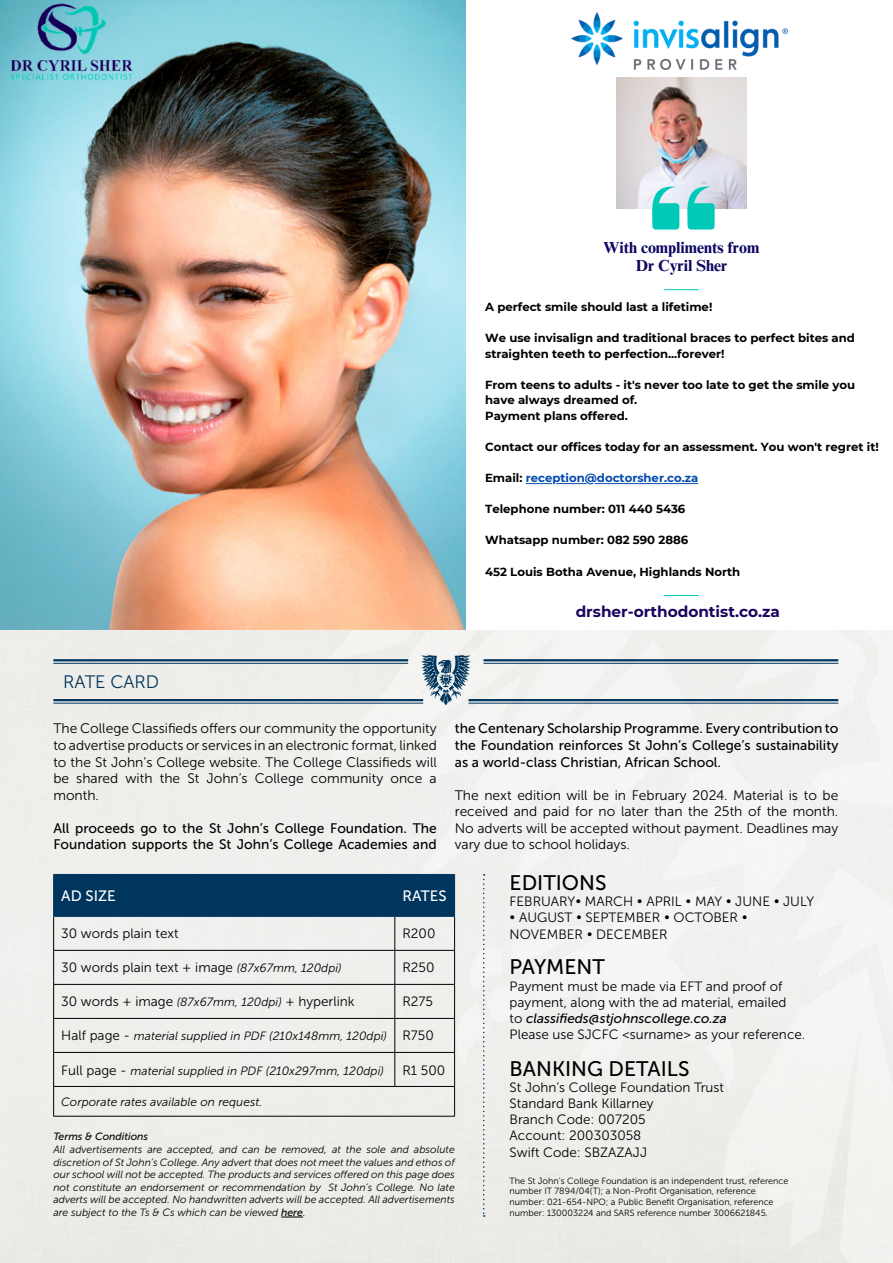
<style>
.page{position:relative;width:893px;height:1263px;background:#fff}
.page>*{position:absolute;margin:0;border:0;box-sizing:border-box;transform-origin:0 0}
.t1{font:21px "Museo Sans 500";color:#000}
.t2{font:18px "Museo Sans 300";color:#00365e}
.t3{font:700 15.9px/18.8px "Times NRMT Pro";color:#1b025d;text-align:center}
.t4{font:700 15.3px "Montserrat";color:#1b025d}
.t5{font:15px "Museo Sans 500";color:#fff}
.t6{font:13.8px/16.5px "Museo Sans 300";color:#000;text-align:justify}
.t7{font:13.8px/16.5px "Museo Sans 500";color:#000}
.t8{font:13.5px/16.2px "Museo Sans 300";color:#000}
.t9{font:italic 13.5px "Museo Sans 500";color:#000}
.t10{font:italic 12px "Museo Sans 300";color:#000}
.t11{font:700 11.7px/15.6px "Montserrat";color:#000}
.t12{font:700 11.7px "Montserrat";color:#0049b1}
.t13{font:italic 10.5px/12.6px "Museo Sans 300";color:#000;text-align:justify}
.t14{font:italic 10.5px "Museo Sans 500";color:#000}
.t15{font:9px/10.8px "Museo Sans 300";color:#000}
.s1{color:#000}
.s2{font-style:italic;font-size:12px}
.s3{font-style:normal;font-size:13.5px}
.s4{font-family:"Museo Sans 500"}
.s5{font-family:"Museo Sans 300";font-style:normal}
</style>
<div class="page">
<div style="left:0;top:629px;width:182px;height:634px;background:#eeeeea"></div>
<div style="left:182px;top:629px;width:711px;height:634px;background:#efefed"></div>
<hr style="left:483px;top:659px;width:355px;height:2px;background:#00365e">
<hr style="left:483px;top:663px;width:355px;height:1px;background:#00365e">
<hr style="left:468px;top:699px;width:370px;height:2px;background:#00365e">
<hr style="left:468px;top:703px;width:370px;height:1px;background:#00365e">
<hr style="left:53px;top:659px;width:355px;height:2px;background:#00365e">
<hr style="left:53px;top:663px;width:355px;height:1px;background:#00365e">
<hr style="left:53px;top:699px;width:370px;height:2px;background:#00365e">
<hr style="left:53px;top:703px;width:370px;height:1px;background:#00365e">
<svg style="left:483px;top:874px;width:2px;height:343px"></svg>
<svg style="left:421px;top:655px;width:50px;height:50px"></svg>
<div style="left:54px;top:875px;width:400px;height:41px;background:#00365e"></div>
<hr style="left:53px;top:916px;width:1px;height:34px;background:#000">
<hr style="left:395px;top:916px;width:1px;height:34px;background:#000">
<hr style="left:454px;top:916px;width:1px;height:34px;background:#000">
<hr style="left:53px;top:950px;width:342px;height:1px;background:#000">
<hr style="left:53px;top:951px;width:1px;height:33px;background:#000">
<hr style="left:395px;top:950px;width:60px;height:1px;background:#000">
<hr style="left:395px;top:951px;width:1px;height:33px;background:#000">
<hr style="left:454px;top:951px;width:1px;height:33px;background:#000">
<hr style="left:53px;top:984px;width:342px;height:1px;background:#000">
<hr style="left:53px;top:985px;width:1px;height:33px;background:#000">
<hr style="left:395px;top:984px;width:60px;height:1px;background:#000">
<hr style="left:395px;top:985px;width:1px;height:33px;background:#000">
<hr style="left:454px;top:985px;width:1px;height:33px;background:#000">
<hr style="left:53px;top:1018px;width:342px;height:1px;background:#000">
<hr style="left:53px;top:1019px;width:1px;height:33px;background:#000">
<hr style="left:395px;top:1018px;width:60px;height:1px;background:#000">
<hr style="left:395px;top:1019px;width:1px;height:33px;background:#000">
<hr style="left:454px;top:1019px;width:1px;height:33px;background:#000">
<hr style="left:53px;top:1052px;width:342px;height:1px;background:#000">
<hr style="left:53px;top:1053px;width:1px;height:33px;background:#000">
<hr style="left:395px;top:1052px;width:60px;height:1px;background:#000">
<hr style="left:395px;top:1053px;width:1px;height:33px;background:#000">
<hr style="left:454px;top:1053px;width:1px;height:33px;background:#000">
<hr style="left:53px;top:1086px;width:342px;height:1px;background:#000">
<svg style="left:53px;top:1087px;width:1px;height:29px"></svg>
<hr style="left:395px;top:1086px;width:60px;height:1px;background:#000">
<svg style="left:454px;top:1087px;width:1px;height:29px"></svg>
<hr style="left:53px;top:1116px;width:342px;height:1px;background:#000">
<hr style="left:395px;top:1116px;width:60px;height:1px;background:#000">
<hr style="left:53px;top:874px;width:342px;height:1px;background:#00365e">
<hr style="left:53px;top:875px;width:1px;height:41px;background:#00365e">
<hr style="left:395px;top:874px;width:60px;height:1px;background:#00365e">
<hr style="left:395px;top:875px;width:1px;height:41px;background:#00365e">
<hr style="left:454px;top:875px;width:1px;height:41px;background:#00365e">
<hr style="left:53px;top:916px;width:342px;height:1px;background:#00365e">
<hr style="left:395px;top:916px;width:60px;height:1px;background:#00365e">
<svg style="left:281px;top:1217px;width:22px;height:1px"></svg>
<img style="left:616px;top:78px;width:131px;height:130px">
<svg style="left:648px;top:187px;width:67px;height:43px;background:#65d8d1"></svg>
<hr style="left:664px;top:289px;width:34px;height:1px;background:#00c9b7">
<img style="left:0;top:0;width:465px;height:629px">
<img style="left:0;top:0;width:139px;height:88px">
<hr style="left:664px;top:595px;width:34px;height:1px;background:#00c9b7">
<img style="left:571px;top:13px;width:216px;height:56px">
<hr style="left:595px;top:483px;width:103px;height:1px;background:#0049b1">
<hr style="left:556px;top:483px;width:30px;height:1px;background:#0049b1">
<svg style="left:526px;top:483px;width:26px;height:1px"></svg>
<p class="t3" style="left:604px;top:238px;width:157px">With compliments from<br>Dr Cyril Sher</p>
<p class="t11" style="left:485px;top:298px;width:229px">A perfect smile should last a lifetime!</p>
<p class="t11" style="left:485px;top:329px;width:371px">We use invisalign and traditional braces to perfect bites and straighten teeth to perfection...forever!</p>
<p class="t11" style="left:485px;top:376px;width:372px">From teens to adults - it's never too late to get the smile you have always dreamed of.<br>Payment plans offered.</p>
<p class="t11" style="left:485px;top:438px;width:395px">Contact our offices today for an assessment. You won't regret it!</p>
<p class="t12" style="left:485px;top:469px;width:215px"><span class="s1">Email:</span> reception@doctorsher.co.za</p>
<p class="t11" style="left:485px;top:501px;width:202px">Telephone number: 011 440 5436</p>
<p class="t11" style="left:485px;top:532px;width:205px">Whatsapp number: 082 590 2886</p>
<p class="t11" style="left:485px;top:563px;width:257px">452 Louis Botha Avenue, Highlands North</p>
<p class="t4" style="left:576px;top:601px;width:206px">drsher-orthodontist.co.za</p>
<h2 class="t2" style="left:63px;top:672px;width:98px">RATE CARD</h2>
<p class="t6" style="left:53px;top:720px;width:385px">The College Classifieds offers our community the opportunity to advertise products or services in an electronic format, linked to the St John’s College website. The College Classifieds will be shared with the St John’s College community once a month.</p>
<p class="t7" style="left:53px;top:820px;width:385px">All proceeds go to the St John’s College Foundation. The<br>Foundation supports the St John’s College Academies and</p>
<p class="t7" style="left:455px;top:720px;width:385px;text-align:justify">the Centenary Scholarship Programme. Every contribution to the Foundation reinforces St John’s College’s sustainability as a world-class Christian, African School.</p>
<p class="t6" style="left:455px;top:787px;width:385px">The next edition will be in February 2024. Material is to be received and paid for no later than the 25th of the month.<br>No adverts will be accepted without payment. Deadlines may vary due to school holidays.</p>
<p class="t5" style="left:61px;top:888px;width:56px">AD SIZE</p>
<p class="t5" style="left:402px;top:888px;width:46px">RATES</p>
<p class="t8" style="left:61px;top:926px;width:119px">30 words plain text</p>
<p class="t8" style="left:402px;top:926px;width:34px">R200</p>
<p class="t8" style="left:61px;top:960px;width:282px">30 words plain text + image <span class="s2">(87x67mm, 120dpi)</span></p>
<p class="t8" style="left:402px;top:960px;width:34px">R250</p>
<p class="t8" style="left:61px;top:994px;width:295px">30 words + image <span class="s2">(87x67mm, 120dpi)</span> + hyperlink</p>
<p class="t8" style="left:402px;top:994px;width:32px">R275</p>
<p class="t10" style="left:61px;top:1030px;width:374px"><span class="s3">Half page -</span> material supplied in PDF (210x148mm, 120dpi) <span class="s3">R750</span></p>
<p class="t10" style="left:61px;top:1064px;width:324px"><span class="s3">Full page -</span> material supplied in PDF (210x297mm, 120dpi)</p>
<p class="t8" style="left:402px;top:1062px;width:44px">R1 500</p>
<p class="t10" style="left:61px;top:1095px;width:202px">Corporate rates available on request.</p>
<p class="t14" style="left:53px;top:1131px;width:96px">Terms &amp; Conditions</p>
<p class="t13" style="left:53px;top:1143px;width:403px">All advertisements are accepted, and can be removed, at the sole and absolute discretion of St John’s College. Any advert that does not meet the values and ethos of our school will not be accepted. The products and services offered on this page does not constitute an endorsement or recommendation by St John’s College. No late adverts will be accepted. No handwritten adverts will be accepted. All advertisements are subject to the Ts &amp; Cs which can be viewed <span class="s4">here</span>.</p>
<h1 class="t1" style="left:510px;top:871px;width:98px">EDITIONS</h1>
<p class="t8" style="left:510px;top:893px;width:306px">FEBRUARY• MARCH • APRIL • MAY • JUNE • JULY</p>
<p class="t8" style="left:510px;top:910px;width:240px">• AUGUST • SEPTEMBER • OCTOBER •<br>NOVEMBER • DECEMBER</p>
<h1 class="t1" style="left:510px;top:955px;width:97px">PAYMENT</h1>
<p class="t8" style="left:510px;top:978px;width:278px">Payment must be made via EFT and proof of payment, along with the ad material, emailed</p>
<p class="t9" style="left:510px;top:1011px;width:219px"><span class="s5">to</span> classifieds@stjohnscollege.co.za</p>
<p class="t8" style="left:510px;top:1026px;width:297px">Please use SJCFC &lt;surname&gt; as your reference.</p>
<h1 class="t1" style="left:510px;top:1057px;width:181px">BANKING DETAILS</h1>
<p class="t8" style="left:510px;top:1079px;width:216px">St John’s College Foundation Trust<br>Standard Bank Killarney<br>Branch Code: 007205<br>Account: 200303058<br>Swift Code: SBZAZAJJ</p>
<p class="t15" style="left:510px;top:1175px;width:280px">The St John’s College Foundation is an independent trust, reference number IT 7894/04(T); a Non-Profit Organisation, reference number: 021-654-NPO; a Public Benefit Organisation, reference number: 130003224 and SARS reference number 3006621845.</p>
</div>
